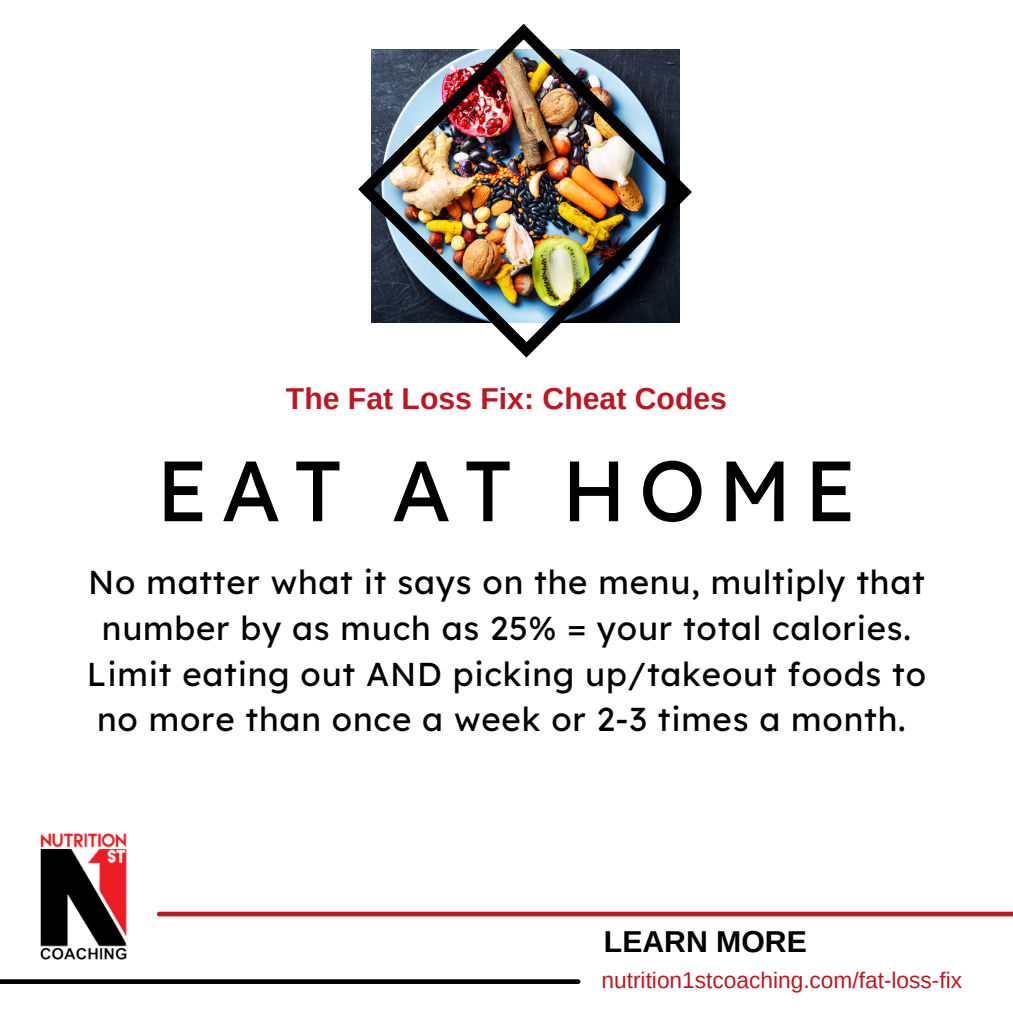
<style>
.page{position:relative;width:1013px;height:1013px;background:#fff}
.page>*{position:absolute;margin:0;border:0;box-sizing:border-box;transform-origin:0 0}
.t1{font:85.25px "Lexend Deca";letter-spacing:.145em;color:#000}
.t2{font:33.12px/46px "Lexend Deca";letter-spacing:.025em;color:#000;text-align:center}
.t3{font:700 30.25px "Arimo";color:#bc1823}
.t4{font:700 30.25px "Arimo";color:#000}
.t5{font:22.75px "Arimo";color:#bc1823}
</style>
<div class="page">
<img style="left:40px;top:833px;width:87px;height:127px">
<div style="left:159px;top:911px;width:853px;height:5px;background:#bc1823"></div>
<svg style="left:0;top:979px;width:578px;height:4px;background:#111"></svg>
<img style="left:358px;top:24px;width:334px;height:334px">
<p class="t3" style="left:286px;top:381px;width:442px">The Fat Loss Fix: Cheat Codes</p>
<p class="t1" style="left:156px;top:436px;width:702px">EAT AT HOME</p>
<p class="t2" style="left:87px;top:558px;width:840px">No matter what it says on the menu, multiply that number by as much as 25% = your total calories.<br>Limit eating out AND picking up/takeout foods to no more than once a week or 2-3 times a month.</p>
<p class="t4" style="left:604px;top:924px;width:204px">LEARN MORE</p>
<p class="t5" style="left:601px;top:967px;width:362px">nutrition1stcoaching.com/fat-loss-fix</p>
</div>
